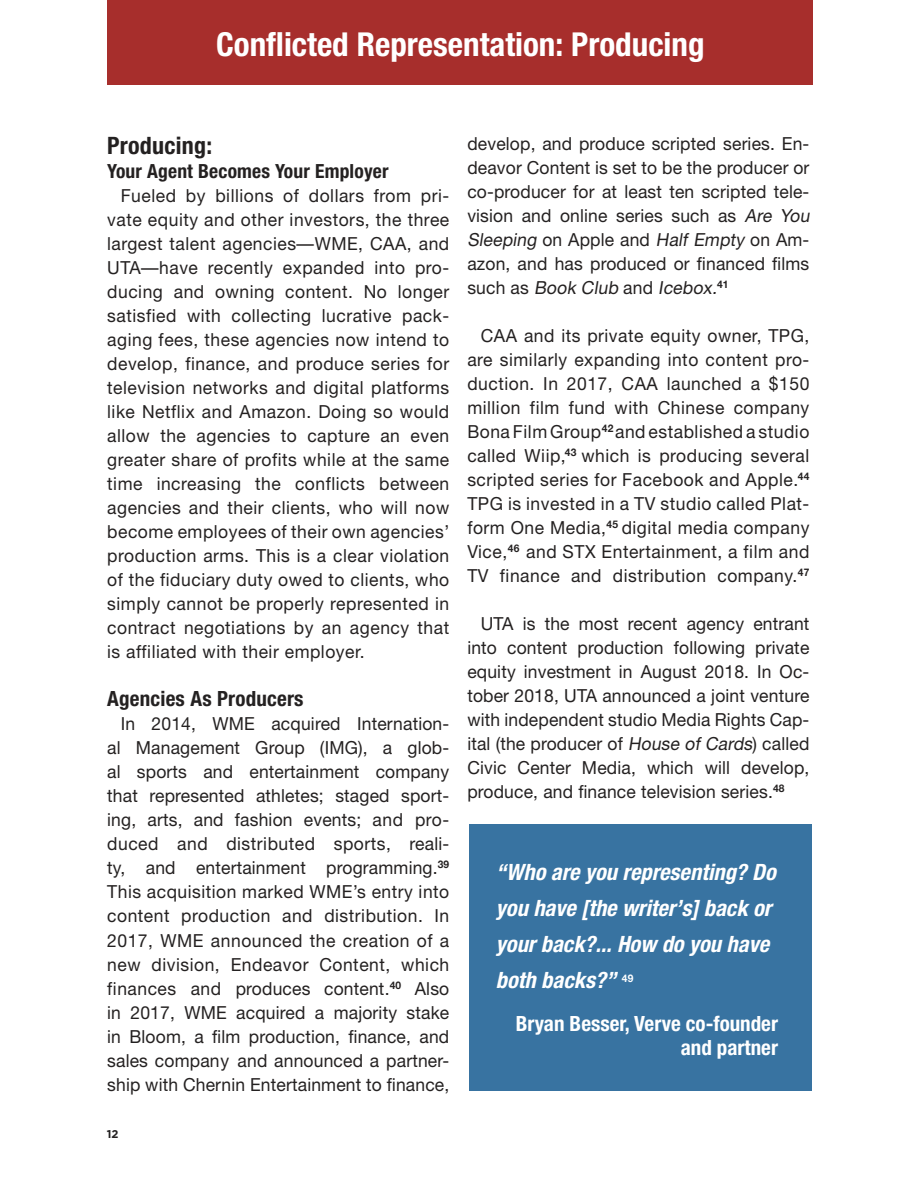
<style>
.page{position:relative;width:920px;height:1192px;background:#fff}
.page>*{position:absolute;margin:0;border:0;box-sizing:border-box;transform-origin:0 0}
.SUBHEADS{font:700 condensed 33px "Helvetica Neue";color:#fff}
.BODY_COPY{font:700 condensed 24px "Helvetica Neue";letter-spacing:.01em;color:#242121}
.P_QUOTES{font:italic 700 condensed 22.5px/36px "Helvetica Neue";color:#fff}
.P_QUOTES-2{font:700 condensed 21px/24px "Helvetica Neue";color:#fff;text-align:right}
.SUBHEADS-2{font:700 condensed 21px "Helvetica Neue";letter-spacing:.01em;color:#242121}
.SUBHEADS-3{font:700 condensed 19.5px "Helvetica Neue";letter-spacing:.01em;color:#242121}
.BODY_COPY-2{font:18px/24px "Helvetica Neue";letter-spacing:.01em;color:#242121;text-align:justify}
.t1{font:700 11.25px "Gotham";color:#242121}
.s1{font-style:italic}
</style>
<div class="page">
<div style="left:468px;top:824px;width:343px;height:266px;background:#3873a1"></div>
<div style="left:107px;top:0;width:705px;height:85px;background:#a72e2c"></div>
<p class="SUBHEADS" style="left:216px;top:25px;width:489px">Conflicted Representation: Producing</p>
<p class="BODY_COPY" style="left:107px;top:131px;width:106px">Producing:</p>
<p class="SUBHEADS-3" style="left:107px;top:159px;width:283px">Your Agent Becomes Your Employer</p>
<p class="BODY_COPY-2" style="left:107px;top:183px;width:343px;text-indent:14px">Fueled by billions of dollars from pri&shy;vate equity and other investors, the three largest talent agencies—WME, CAA, and UTA—have recently expanded into pro&shy;ducing and owning content. No longer satisfied with collecting lucrative pack&shy;aging fees, these agencies now intend to develop, finance, and produce series for television networks and digital platforms like Netflix and Amazon. Doing so would allow the agencies to capture an even greater share of profits while at the same time increasing the conflicts between agencies and their clients, who will now become employees of their own agencies’ production arms. This is a clear violation of the fiduciary duty owed to clients, who simply cannot be properly represented in contract negotiations by an agency that is affiliated with their employer.</p>
<p class="SUBHEADS-2" style="left:107px;top:686px;width:198px">Agencies As Producers</p>
<p class="BODY_COPY-2" style="left:107px;top:711px;width:343px;text-indent:14px">In 2014, WME acquired Internation&shy;al Management Group (IMG), a glob&shy;al sports and entertainment company that represented athletes; staged sport&shy;ing, arts, and fashion events; and pro&shy;duced and distributed sports, reali&shy;ty, and entertainment programming.<sup>39<br></sup>This acquisition marked WME’s entry into content production and distribution. In 2017, WME announced the creation of a new division, Endeavor Content, which finances and produces content.<sup>40</sup> Also in 2017, WME acquired a majority stake in Bloom, a film production, finance, and sales company and announced a partner&shy;ship with Chernin Entertainment to finance,</p>
<p class="t1" style="left:107px;top:1126px;width:13px">12</p>
<p class="BODY_COPY-2" style="left:467px;top:131px;width:347px;text-align:left">develop, and produce scripted series. En&shy;deavor Content is set to be the producer or co-producer for at least ten scripted tele&shy;vision and online series such as <span class="s1">Are You Sleeping</span> o n A p p l e a n d <span class="s1">Half Empty</span> o n A m - azon, and has produced or financed films s u c h as <span class="s1">Book Club</span> a n d <span class="s1">Icebox.</span><sup>4</sup> <sup>1</sup></p>
<p class="BODY_COPY-2" style="left:467px;top:323px;width:343px;text-indent:14px">CAA and its private equity owner, TPG, are similarly expanding into content pro&shy;duction. In 2017, CAA launched a $150 million film fund with Chinese company Bona Film Group<sup>42</sup> and established a studio called Wiip,<sup>43</sup> which is producing several scripted series for Facebook and Apple.<sup>44<br></sup>TPG is invested in a TV studio called Plat&shy;form One Media,<sup>45</sup> digital media company Vice,<sup>46</sup> and STX Entertainment, a film and TV finance and distribution company.<sup>47</sup></p>
<p class="BODY_COPY-2" style="left:467px;top:611px;width:343px;text-indent:14px">UTA is the most recent agency entrant into content production following private equity investment in August 2018. In Oc&shy;tober 2018, UTA announced a joint venture with independent studio Media Rights Cap&shy;ital (the producer of <span class="s1">House of Cards</span>) called Civic Center Media, which will develop, produce, and finance television series.<sup>48</sup></p>
<p class="P_QUOTES" style="left:495px;top:854px;width:281px">“Who are you representing? Do you have [the writer’s] back or your back?... How do you have both backs?” <sup>49</sup></p>
<p class="P_QUOTES-2" style="left:515px;top:1010px;width:263px">Bryan Besser, Verve co-founder and partner</p>
</div>
